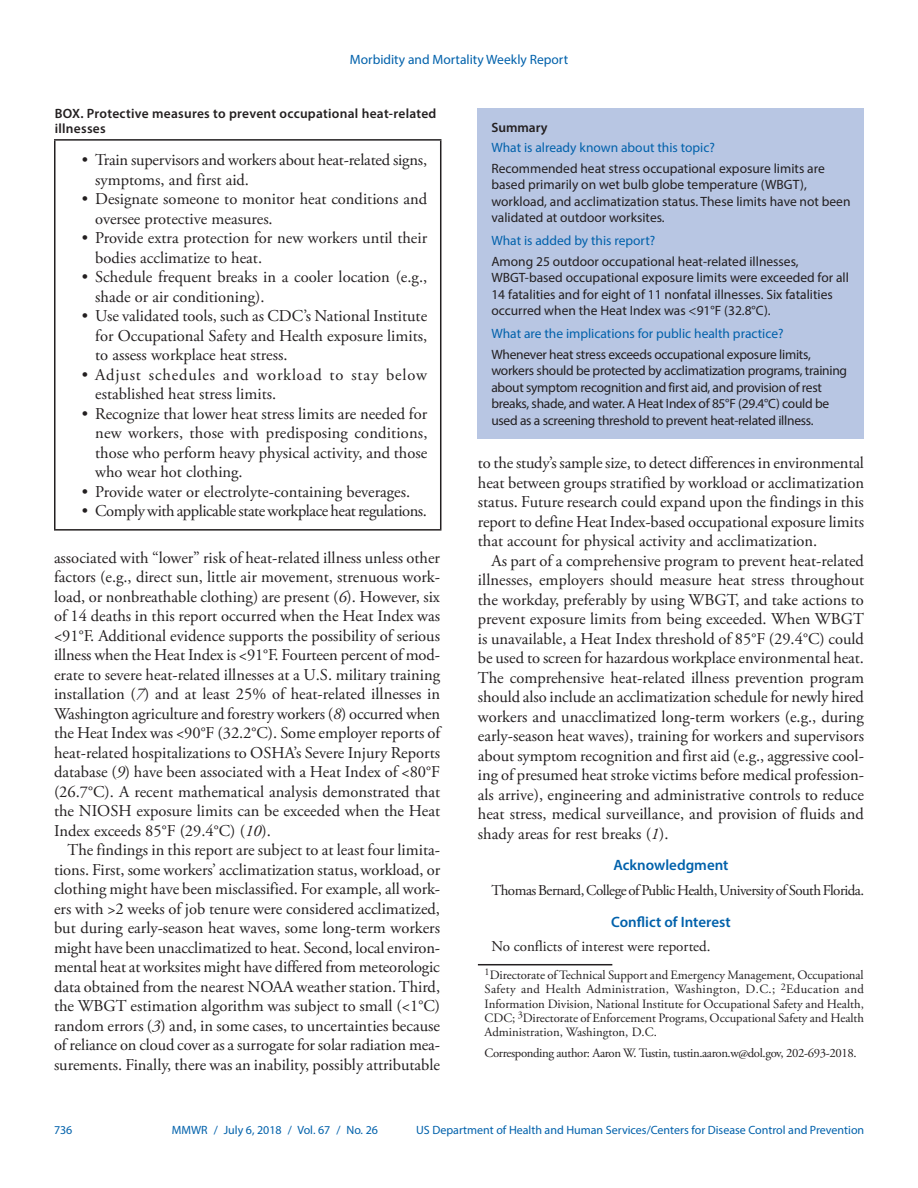
<style>
.page{position:relative;width:918px;height:1188px;background:#fff}
.page>*{position:absolute;margin:0;border:0;box-sizing:border-box;transform-origin:0 0}
.Paragraph{font:16.5px/19.5px "Adobe Garamond Pro";color:#231f20;text-align:justify}
.Paragraph-2{font:16.5px/19.5px "Adobe Garamond Pro";letter-spacing:.05em;color:#231f20}
.Paragraph-3{font:16.5px "Adobe Garamond Pro";letter-spacing:-.03em;color:#231f20}
.Acknowledgment{font:15px "Adobe Garamond Pro";letter-spacing:-.035em;color:#231f20}
.Conflict_of_Interest{font:15px "Adobe Garamond Pro";color:#231f20}
.Conflict_of_Interest-2{font:600 15px "Myriad Pro";color:#0161ab}
.Acknowledgment_Head{font:600 15px "Myriad Pro";color:#0161ab}
.Summary_Box_Text{font:13.5px/16.5px "Myriad Pro";letter-spacing:-.005em;color:#231f20}
.Summary_Box_Heading{font:13.5px "Myriad Pro";color:#0161ab}
.Box_Title{font:600 13.5px/15px "Myriad Pro";letter-spacing:.02em;color:#231f20}
.Figure_Title{font:600 13.5px "Myriad Pro";color:#231f20}
.Author_Affiliations{font:12.75px/14.2px "Adobe Garamond Pro";color:#231f20;text-align:justify}
.Corresponding_Author{font:12.75px "Adobe Garamond Pro";letter-spacing:-.03em;color:#231f20}
.t1{font:12px "Myriad Pro";color:#0161ab}
.s1{font-style:italic}
</style>
<div class="page">
<hr style="left:478px;top:964px;width:134px;height:1px;background:#231f20">
<hr style="left:54px;top:139px;width:387px;height:2px;background:#231f20">
<hr style="left:54px;top:141px;width:2px;height:388px;background:#231f20">
<hr style="left:440px;top:141px;width:1px;height:388px;background:#231f20">
<hr style="left:54px;top:529px;width:387px;height:2px;background:#231f20">
<div style="left:478px;top:108px;width:386px;height:330px;background:#b8c6e3"></div>
<p class="Summary_Box_Heading" style="left:350px;top:51px;width:220px">Morbidity and Mortality Weekly Report</p>
<p class="Box_Title" style="left:55px;top:106px;width:383px">BOX. Protective measures to prevent occupational heat-related illnesses</p>
<p class="Paragraph" style="left:95px;top:151px;width:333px;text-indent:-14px">• Train supervisors and workers about heat-related signs, symptoms, and first aid.</p>
<p class="Paragraph" style="left:95px;top:190px;width:333px;text-indent:-14px">• Designate someone to monitor heat conditions and oversee protective measures.</p>
<p class="Paragraph" style="left:95px;top:229px;width:333px;text-indent:-14px">• Provide extra protection for new workers until their bodies acclimatize to heat.</p>
<p class="Paragraph" style="left:95px;top:268px;width:334px;text-indent:-14px">• Schedule frequent breaks in a cooler location (e.g., shade or air conditioning).</p>
<p class="Paragraph" style="left:95px;top:307px;width:333px;text-indent:-14px">• Use validated tools, such as CDC’s National Institute for Occupational Safety and Health exposure limits, to assess workplace heat stress.</p>
<p class="Paragraph-2" style="left:95px;top:365px;width:333px;text-indent:-14px">• Adjust schedules and workload to stay below established heat stress limits.</p>
<p class="Paragraph" style="left:95px;top:404px;width:334px;text-indent:-14px">• Recognize that lower heat stress limits are needed for new workers, those with predisposing conditions, those who perform heavy physical activity, and those who wear hot clothing.</p>
<p class="Paragraph" style="left:82px;top:482px;width:330px">• Provide water or electrolyte-containing beverages.</p>
<p class="Paragraph-3" style="left:82px;top:501px;width:347px">• Comply with applicable state workplace heat regulations.</p>
<p class="Paragraph" style="left:54px;top:548px;width:388px">associated with “lower” risk of heat-related illness unless other factors (e.g., direct sun, little air movement, strenuous work&shy;load, or nonbreathable clothing) are present (<span class="s1">6</span>). However, six of 14 deaths in this report occurred when the Heat Index was &lt;91°F. Additional evidence supports the possibility of serious illness when the Heat Index is &lt;91°F. Fourteen percent of mod&shy;erate to severe heat-related illnesses at a U.S. military training installation (<span class="s1">7</span>) and at least 25% of heat-related illnesses in Washington agriculture and forestry workers (<span class="s1">8</span>) occurred when the Heat Index was &lt;90°F (32.2°C). Some employer reports of heat-related hospitalizations to OSHA’s Severe Injury Reports database (<span class="s1">9</span>) have been associated with a Heat Index of &lt;80°F (26.7°C). A recent mathematical analysis demonstrated that the NIOSH exposure limits can be exceeded when the Heat Index exceeds 85°F (29.4°C) (<span class="s1">10</span>).</p>
<p class="Paragraph" style="left:54px;top:841px;width:388px;text-indent:14px">The findings in this report are subject to at least four limita&shy;tions. First, some workers’ acclimatization status, workload, or clothing might have been misclassified. For example, all work&shy;ers with &gt;2 weeks of job tenure were considered acclimatized, but during early-season heat waves, some long-term workers might have been unacclimatized to heat. Second, local environ&shy;mental heat at worksites might have differed from meteorologic data obtained from the nearest NOAA weather station. Third, the WBGT estimation algorithm was subject to small (&lt;1°C) random errors (<span class="s1">3</span>) and, in some cases, to uncertainties because of reliance on cloud cover as a surrogate for solar radiation mea&shy;surements. Finally, there was an inability, possibly attributable</p>
<p class="Figure_Title" style="left:491px;top:119px;width:58px">Summary</p>
<p class="Summary_Box_Heading" style="left:491px;top:139px;width:225px">What is already known about this topic?</p>
<p class="Summary_Box_Text" style="left:491px;top:160px;width:361px">Recommended heat stress occupational exposure limits are based primarily on wet bulb globe temperature (WBGT), workload, and acclimatization status. These limits have not been validated at outdoor worksites.</p>
<p class="Summary_Box_Heading" style="left:491px;top:232px;width:165px">What is added by this report?</p>
<p class="Summary_Box_Text" style="left:491px;top:253px;width:359px">Among 25 outdoor occupational heat-related illnesses, WBGT-based occupational exposure limits were exceeded for all 14 fatalities and for eight of 11 nonfatal illnesses. Six fatalities occurred when the Heat Index was &lt;91°F (32.8°C).</p>
<p class="Summary_Box_Heading" style="left:491px;top:325px;width:294px">What are the implications for public health practice?</p>
<p class="Summary_Box_Text" style="left:491px;top:346px;width:357px">Whenever heat stress exceeds occupational exposure limits, workers should be protected by acclimatization programs, training about symptom recognition and first aid, and provision of rest breaks, shade, and water. A Heat Index of 85°F (29.4°C) could be used as a screening threshold to prevent heat-related illness.</p>
<p class="Paragraph" style="left:478px;top:454px;width:388px">to the study’s sample size, to detect differences in environmental heat between groups stratified by workload or acclimatization status. Future research could expand upon the findings in this report to define Heat Index-based occupational exposure limits that account for physical activity and acclimatization.</p>
<p class="Paragraph" style="left:478px;top:551px;width:388px;text-indent:14px">As part of a comprehensive program to prevent heat-related illnesses, employers should measure heat stress throughout the workday, preferably by using WBGT, and take actions to prevent exposure limits from being exceeded. When WBGT is unavailable, a Heat Index threshold of 85°F (29.4°C) could be used to screen for hazardous workplace environmental heat.<br>The comprehensive heat-related illness prevention program should also include an acclimatization schedule for newly hired workers and unacclimatized long-term workers (e.g., during early-season heat waves), training for workers and supervisors about symptom recognition and first aid (e.g., aggressive cool&shy;ing of presumed heat stroke victims before medical profession&shy;als arrive), engineering and administrative controls to reduce heat stress, medical surveillance, and provision of fluids and shady areas for rest breaks (<span class="s1">1</span>).</p>
<h1 class="Acknowledgment_Head" style="left:613px;top:856px;width:117px">Acknowledgment</h1>
<p class="Acknowledgment" style="left:491px;top:881px;width:374px">Thomas Bernard, College of Public Health, University of South Florida.</p>
<h1 class="Conflict_of_Interest-2" style="left:611px;top:912px;width:121px">Conflict of Interest</h1>
<h1 class="Conflict_of_Interest" style="left:491px;top:938px;width:221px">No conflicts of interest were reported.</h1>
<p class="Author_Affiliations" style="left:485px;top:968px;width:381px"><sup>1</sup>Directorate of Technical Support and Emergency Management, Occupational Safety and Health Administration, Washington, D.C.; <sup>2</sup>Education and Information Division, National Institute for Occupational Safety and Health, CDC; <sup>3</sup>Directorate of Enforcement Programs, Occupational Safety and Health Administration, Washington, D.C.</p>
<p class="Corresponding_Author" style="left:485px;top:1045px;width:373px">Corresponding author: Aaron W. Tustin, tustin.aaron.w@dol.gov, 202-693-2018.</p>
<p class="t1" style="left:54px;top:1123px;width:20px">736</p>
<p class="t1" style="left:172px;top:1123px;width:208px">MMWR / July 6, 2018 / Vol. 67 / No. 26</p>
<p class="t1" style="left:416px;top:1123px;width:450px">US Department of Health and Human Services/Centers for Disease Control and Prevention</p>
</div>
